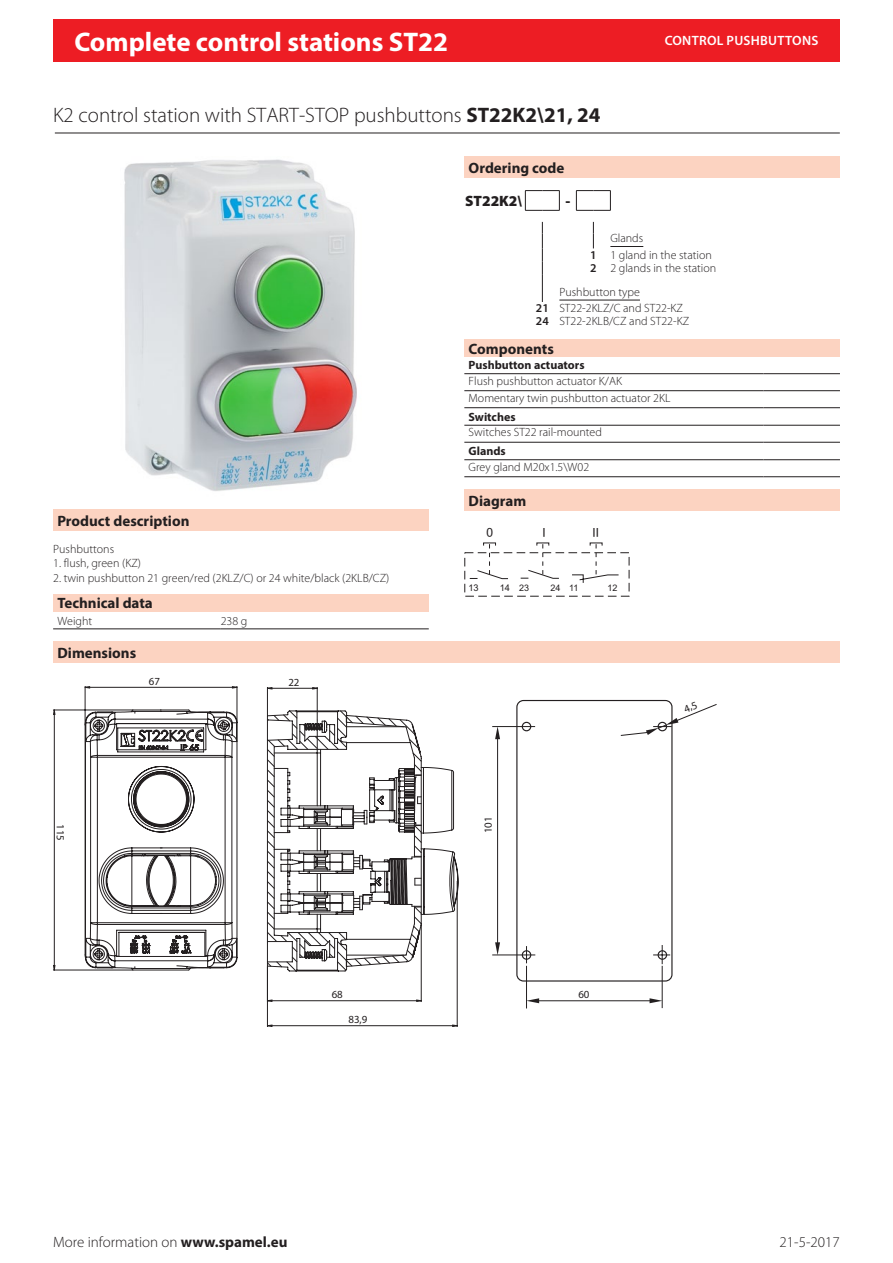
<style>
.page{position:relative;width:893px;height:1263px;background:#fff}
.page>*{position:absolute;margin:0;border:0;box-sizing:border-box;transform-origin:0 0}
.t1{font:700 27px "Myriad Pro";color:#fff}
.t2{font:300 21px "Myriad Pro";color:#231f20}
.Überschrift{font:700 15px "Myriad Pro";color:#231f20}
.t3{font:300 15px "Myriad Pro";color:#231f20}
.TS_Bestellschlüssel{font:900 15px "Myriad Pro";color:#231f20}
.t4{font:600 13.5px "Myriad Pro";letter-spacing:.02em;color:#fff}
.Cecha_schemat_napedu{font:12.3px "Arial";color:#231f20}
.Tabellenkörper{font:300 12px "Myriad Pro";color:#231f20}
.Text_normal_block{font:300 12px "Myriad Pro";color:#231f20}
.TS_links{font:300 12px "Myriad Pro";color:#231f20}
.Text_SubHeader{font:700 12px "Myriad Pro";color:#231f20}
.TS_links_unterstrich{font:300 12px "Myriad Pro";color:#231f20}
.TS_fett_zentriert{font:600 12px "Myriad Pro";color:#231f20}
.Cecha_Wymiary{font:10.8px "Myriad Pro";color:#231f20}
.Cecha_schemat_napedu-2{font:9.3px "Arial";color:#231f20}
.Cecha_schemat_napedu-3{font:9px "Arial";color:#231f20}
.s1{font-weight:700}
.s2{font-size:9px}
</style>
<div class="page">
<div style="left:53px;top:19px;width:787px;height:43px;background:#ed1d24"></div>
<img style="left:124px;top:159px;width:233px;height:332px">
<div style="left:53px;top:594px;width:376px;height:17px;background:#fcd3c1"></div>
<hr style="left:53px;top:629px;width:168px;height:1px;background:#231f20">
<hr style="left:221px;top:629px;width:208px;height:1px;background:#231f20">
<div style="left:464px;top:156px;width:376px;height:22px;background:#fcd3c1"></div>
<svg style="left:525px;top:190px;width:35px;height:21px"></svg>
<svg style="left:576px;top:190px;width:35px;height:21px"></svg>
<svg style="left:593px;top:222px;width:1px;height:26px"></svg>
<svg style="left:542px;top:222px;width:1px;height:80px"></svg>
<hr style="left:610px;top:246px;width:33px;height:1px;background:#231f20">
<hr style="left:559px;top:300px;width:81px;height:1px;background:#231f20">
<div style="left:53px;top:642px;width:787px;height:21px;background:#fcd3c1"></div>
<svg style="left:53px;top:686px;width:184px;height:284px"></svg>
<hr style="left:54px;top:710px;width:1px;height:260px;background:#231f20">
<hr style="left:53px;top:710px;width:80px;height:1px;background:#231f20">
<hr style="left:53px;top:970px;width:80px;height:1px;background:#231f20">
<hr style="left:85px;top:687px;width:152px;height:1px;background:#231f20">
<hr style="left:85px;top:686px;width:1px;height:39px;background:#231f20">
<hr style="left:237px;top:686px;width:1px;height:36px;background:#231f20">
<svg style="left:85px;top:709px;width:153px;height:262px"></svg>
<svg style="left:268px;top:972px;width:189px;height:55px"></svg>
<hr style="left:267px;top:1025px;width:190px;height:1px;background:#231f20">
<hr style="left:267px;top:966px;width:1px;height:61px;background:#231f20">
<hr style="left:457px;top:883px;width:1px;height:144px;background:#231f20">
<hr style="left:267px;top:1000px;width:154px;height:1px;background:#231f20">
<hr style="left:421px;top:924px;width:1px;height:77px;background:#231f20">
<div style="left:516px;top:700px;width:156px;height:281px;border:1px solid #231f20;border-radius:7px"></div>
<hr style="left:492px;top:726px;width:43px;height:1px;background:#231f20">
<hr style="left:526px;top:966px;width:1px;height:42px;background:#231f20">
<hr style="left:662px;top:966px;width:1px;height:42px;background:#231f20">
<hr style="left:538px;top:1000px;width:112px;height:1px;background:#231f20">
<svg style="left:527px;top:998px;width:12px;height:5px"></svg>
<svg style="left:650px;top:998px;width:12px;height:5px"></svg>
<hr style="left:492px;top:955px;width:43px;height:1px;background:#231f20">
<hr style="left:497px;top:738px;width:1px;height:205px;background:#231f20">
<svg style="left:495px;top:726px;width:5px;height:13px"></svg>
<svg style="left:495px;top:942px;width:5px;height:13px"></svg>
<svg style="left:267px;top:687px;width:192px;height:285px"></svg>
<div style="left:464px;top:490px;width:376px;height:21px;background:#fcd3c1"></div>
<svg style="left:520px;top:543px;width:99px;height:40px"></svg>
<svg style="left:469px;top:543px;width:40px;height:36px"></svg>
<hr style="left:55px;top:133px;width:785px;height:1px;background:#231f20">
<div style="left:53px;top:509px;width:376px;height:22px;background:#fcd3c1"></div>
<div style="left:464px;top:339px;width:376px;height:17px;background:#fcd3c1"></div>
<hr style="left:763px;top:373px;width:77px;height:1px;background:#231f20">
<hr style="left:763px;top:407px;width:77px;height:1px;background:#231f20">
<hr style="left:763px;top:425px;width:77px;height:1px;background:#231f20">
<hr style="left:763px;top:442px;width:77px;height:1px;background:#231f20">
<hr style="left:763px;top:459px;width:77px;height:1px;background:#231f20">
<hr style="left:464px;top:390px;width:299px;height:1px;background:#231f20">
<hr style="left:763px;top:390px;width:77px;height:1px;background:#231f20">
<hr style="left:464px;top:476px;width:299px;height:1px;background:#231f20">
<hr style="left:763px;top:476px;width:77px;height:1px;background:#231f20">
<hr style="left:464px;top:373px;width:299px;height:1px;background:#231f20">
<hr style="left:464px;top:407px;width:299px;height:1px;background:#231f20">
<hr style="left:464px;top:425px;width:299px;height:1px;background:#231f20">
<hr style="left:464px;top:442px;width:299px;height:1px;background:#231f20">
<hr style="left:464px;top:459px;width:299px;height:1px;background:#231f20">
<svg style="left:521px;top:701px;width:196px;height:263px"></svg>
<h1 class="t1" style="left:74px;top:24px;width:375px">Complete control stations ST22</h1>
<p class="t2" style="left:53px;top:104px;width:549px">K2 control station with START-STOP pushbuttons <span class="s1">ST22K2\21, 24</span></p>
<p class="Überschrift" style="left:469px;top:158px;width:97px">Ordering code</p>
<p class="TS_Bestellschlüssel" style="left:465px;top:191px;width:59px">ST22K2\</p>
<p class="TS_Bestellschlüssel" style="left:565px;top:191px;width:6px">-</p>
<p class="TS_links_unterstrich" style="left:610px;top:232px;width:34px">Glands</p>
<p class="t4" style="left:665px;top:32px;width:155px">CONTROL PUSHBUTTONS</p>
<p class="TS_fett_zentriert" style="left:590px;top:247px;width:8px">1</p>
<p class="TS_links" style="left:610px;top:248px;width:103px">1 gland in the station</p>
<p class="TS_fett_zentriert" style="left:590px;top:260px;width:8px">2</p>
<p class="TS_links" style="left:610px;top:261px;width:107px">2 glands in the station</p>
<p class="TS_links_unterstrich" style="left:559px;top:285px;width:82px">Pushbutton type</p>
<p class="TS_fett_zentriert" style="left:536px;top:301px;width:14px">21</p>
<p class="TS_links" style="left:559px;top:302px;width:125px">ST22-2KLZ/C and ST22-KZ</p>
<p class="TS_fett_zentriert" style="left:536px;top:313px;width:14px">24</p>
<p class="TS_links" style="left:559px;top:314px;width:131px">ST22-2KLB/CZ and ST22-KZ</p>
<p class="Überschrift" style="left:469px;top:339px;width:87px">Components</p>
<p class="Text_SubHeader" style="left:469px;top:358px;width:118px">Pushbutton actuators</p>
<p class="Tabellenkörper" style="left:469px;top:374px;width:155px">Flush pushbutton actuator K/AK</p>
<p class="Tabellenkörper" style="left:469px;top:391px;width:203px">Momentary twin pushbutton actuator 2KL</p>
<p class="Text_SubHeader" style="left:469px;top:409px;width:49px">Switches</p>
<p class="Tabellenkörper" style="left:469px;top:426px;width:135px">Switches ST22 rail-mounted</p>
<p class="Text_SubHeader" style="left:469px;top:444px;width:39px">Glands</p>
<p class="Tabellenkörper" style="left:469px;top:460px;width:122px">Grey gland M20x1.5\W02</p>
<p class="Überschrift" style="left:57px;top:511px;width:134px">Product description</p>
<p class="Text_normal_block" style="left:53px;top:542px;width:63px">Pushbuttons</p>
<p class="Text_normal_block" style="left:53px;top:557px;width:89px">1. flush, green (KZ)</p>
<p class="Text_normal_block" style="left:53px;top:571px;width:338px">2. twin pushbutton 21 green/red (2KLZ/C) or 24 white/black (2KLB/CZ)</p>
<p class="Überschrift" style="left:57px;top:594px;width:97px">Technical data</p>
<p class="Tabellenkörper" style="left:57px;top:614px;width:36px">Weight</p>
<p class="Tabellenkörper" style="left:221px;top:614px;width:28px">238 g</p>
<p class="Überschrift" style="left:57px;top:643px;width:80px">Dimensions</p>
<p class="Cecha_Wymiary" style="left:149px;top:675px;width:13px">67</p>
<p class="Cecha_Wymiary" style="left:288px;top:676px;width:13px">22</p>
<p class="Cecha_Wymiary" style="left:67px;top:824px;width:18px;rotate:90deg">115</p>
<p class="Cecha_Wymiary" style="left:332px;top:988px;width:13px">68</p>
<p class="Cecha_Wymiary" style="left:348px;top:1013px;width:20px">83,9</p>
<p class="Überschrift" style="left:469px;top:491px;width:59px">Diagram</p>
<p class="Cecha_schemat_napedu" style="left:493px;top:540px;width:8px;rotate:-180deg">0</p>
<p class="Cecha_schemat_napedu" style="left:546px;top:540px;width:5px;rotate:-180deg">I</p>
<p class="Cecha_schemat_napedu" style="left:599px;top:540px;width:8px;rotate:-180deg">II</p>
<p class="Cecha_schemat_napedu-2" style="left:468px;top:582px;width:12px">13</p>
<p class="Cecha_schemat_napedu-2" style="left:500px;top:581px;width:31px">14 <span class="s2">23</span></p>
<p class="Cecha_schemat_napedu-3" style="left:550px;top:582px;width:30px">24 11</p>
<p class="Cecha_schemat_napedu-3" style="left:607px;top:582px;width:12px">12</p>
<p class="Cecha_Wymiary" style="left:481px;top:833px;width:18px;rotate:-90deg">101</p>
<p class="Cecha_Wymiary" style="left:578px;top:987px;width:13px">60</p>
<p class="t3" style="left:53px;top:1234px;width:236px">More information on <span class="s1">www.spamel.eu</span></p>
<p class="t3" style="left:780px;top:1234px;width:62px">21-5-2017</p>
</div>
